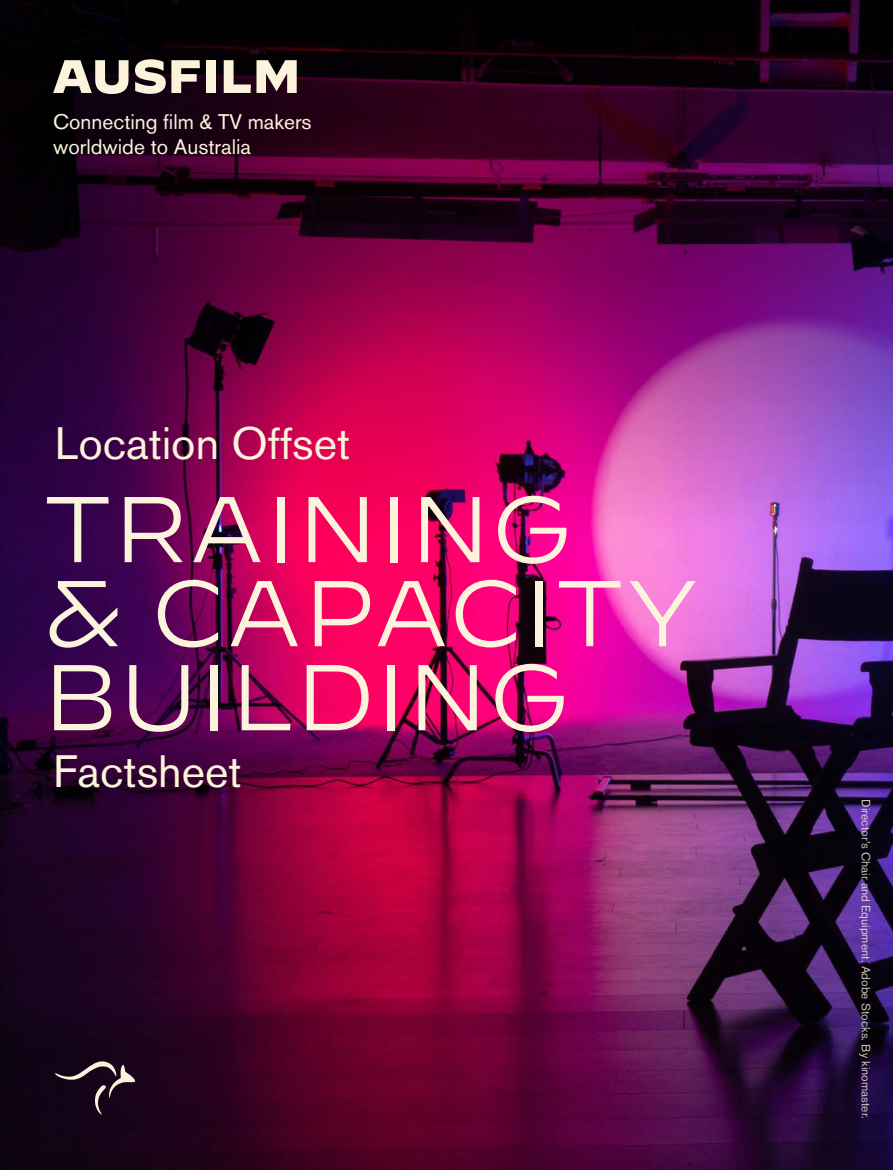
<style>
.page{position:relative;width:893px;height:1170px;background:#fff}
.page>*{position:absolute;margin:0;border:0;box-sizing:border-box;transform-origin:0 0}
.t1{font:300 93px/84px "Decimal";color:#fbf3dc}
.t2{font:45px "Akzidenz Grotesk Std";color:#fbf3dc}
.t3{font:21px/25.2px "Akzidenz Grotesk Std";color:#fbf3dc}
.t4{font:12px "Akzidenz Grotesk Std";color:#fbf3dc}
</style>
<div class="page">
<img style="left:0;top:659px;width:893px;height:510px">
<img style="left:0;top:0;width:893px;height:659px">
<svg style="left:54px;top:1060px;width:82px;height:54px;background:#31212f"></svg>
<svg style="left:53px;top:60px;width:75px;height:34px;background:#908980"></svg>
<svg style="left:135px;top:59px;width:65px;height:35px;background:#968c83"></svg>
<div style="left:206px;top:60px;width:10px;height:33px;background:#fbf3dc"></div>
<svg style="left:224px;top:60px;width:73px;height:33px;background:#9b8f87"></svg>
<p class="t3" style="left:53px;top:108px;width:260px">Connecting film &amp; TV makers worldwide to Australia</p>
<p class="t2" style="left:55px;top:416px;width:297px">Location Offset</p>
<p class="t1" style="left:43px;top:488px;width:659px">TRAINING<br>&amp; CAPACITY<br>BUILDING</p>
<p class="t2" style="left:53px;top:744px;width:190px">Factsheet</p>
<p class="t4" style="left:873px;top:799px;width:320px;rotate:90deg">Director’s Chair and Equipment. Adobe Stocks. By kinomaster.</p>
</div>
